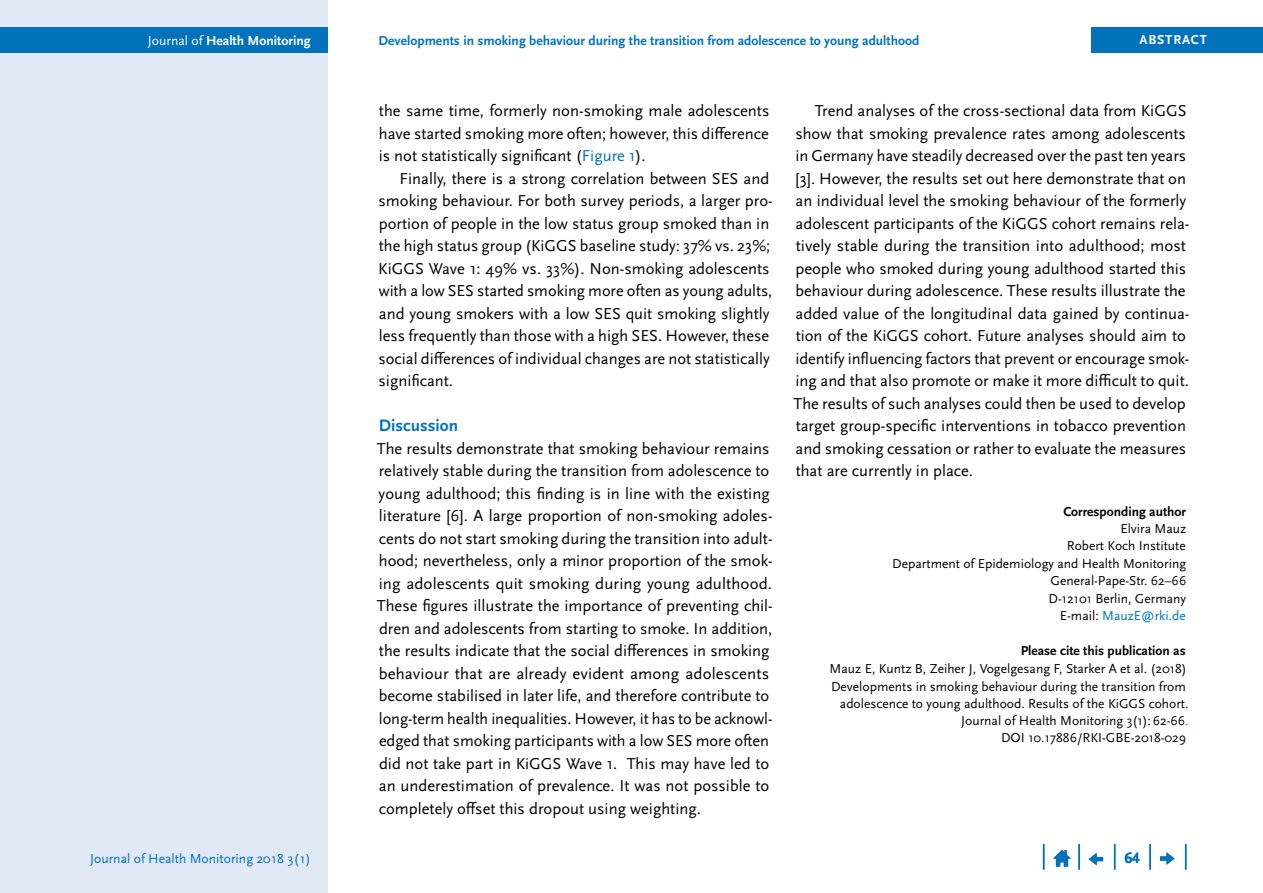
<style>
.page{position:relative;width:1263px;height:893px;background:#fff}
.page>*{position:absolute;margin:0;border:0;box-sizing:border-box;transform-origin:0 0}
.t1{font:700 17.25px "Scala Sans Pro";color:#0072bc}
.Copy_Einzug{font:16.5px/22.5px "Scala Sans Pro";color:#000}
.Copy{font:16.5px/22.5px "Scala Sans Pro";color:#000}
.t2{font:700 15.75px "Scala Sans Pro";color:#0072bc}
.t3{font:700 13.65px "Scala Sans Pro";color:#0072bc}
.t4{font:13.65px "Scala Sans Pro";color:#0072bc}
.t5{font:700 13.65px "Scala Sans Pro";color:#fff}
.Impressum_klein{font:13.5px/17.2px "Scala Sans Pro";color:#000;text-align:right}
.t6{font:700 13.5px "Scala Sans Pro";color:#000}
.Impressum_klein-2{font:13.5px "Scala Sans Pro";color:#0072bc}
.t7{font:700 13.5px "Scala Sans Pro";letter-spacing:.06em;color:#fff}
.s1{font-weight:400}
.s2{color:#0072bc}
.s3{color:#000}
.s4{color:#ec078b}
</style>
<div class="page">
<div style="left:0;top:0;width:327px;height:893px;background:#e1e8f6"></div>
<div style="left:1091px;top:28px;width:172px;height:25px;background:#0072bc"></div>
<div style="left:0;top:28px;width:327px;height:25px;background:#0072bc"></div>
<svg style="left:1185px;top:844px;width:1px;height:26px"></svg>
<hr style="left:1149px;top:844px;width:2px;height:26px;background:#0072bc">
<svg style="left:1114px;top:844px;width:1px;height:26px"></svg>
<hr style="left:1078px;top:844px;width:2px;height:26px;background:#0072bc">
<svg style="left:1043px;top:844px;width:1px;height:26px"></svg>
<svg style="left:1053px;top:850px;width:18px;height:17px"></svg>
<svg style="left:1089px;top:853px;width:14px;height:12px"></svg>
<svg style="left:1160px;top:852px;width:14px;height:13px"></svg>
<p class="t5" style="left:148px;top:33px;width:164px"><span class="s1">Journal of</span> Health Monitoring</p>
<p class="t4" style="left:90px;top:850px;width:222px">Journal of Health Monitoring 2018 3(1)</p>
<p class="t3" style="left:378px;top:33px;width:542px">Developments in smoking behaviour during the transition from adolescence to young adulthood</p>
<p class="t7" style="left:1139px;top:32px;width:69px">ABSTRACT</p>
<p class="Copy_Einzug" style="left:379px;top:99px;width:392px;text-align:justify">the same time, formerly non-smoking male adolescents have started smoking more often; however, this difference is not statistically significant (<span class="s2">Figure 1</span>).</p>
<p class="Copy_Einzug" style="left:378px;top:167px;width:396px;text-indent:21px">Finally, there is a strong correlation between SES and smoking behaviour. For both survey periods, a larger pro&shy;portion of people in the low status group smoked than in the high status group (KiGGS baseline study: 37% vs. 23%; KiGGS Wave 1: 49% vs. 33%). Non-smoking adolescents with a low SES started smoking more often as young adults, and young smokers with a low SES quit smoking slightly less frequently than those with a high SES. However, these social differences of individual changes are not statistically significant.</p>
<h2 class="t1" style="left:379px;top:415px;width:81px">Discussion</h2>
<p class="Copy" style="left:377px;top:437px;width:397px">The results demonstrate that smoking behaviour remains relatively stable during the transition from adolescence to young adulthood; this finding is in line with the existing literature [6]. A large proportion of non-smoking adoles&shy;cents do not start smoking during the transition into adult&shy;hood; nevertheless, only a minor proportion of the smok&shy;ing adolescents quit smoking during young adulthood.<br>These figures illustrate the importance of preventing chil&shy;dren and adolescents from starting to smoke. In addition, the results indicate that the social differences in smoking behaviour that are already evident among adolescents become stabilised in later life, and therefore contribute to long-term health inequalities. However, it has to be acknowl&shy;edged that smoking participants with a low SES more often did not take part in KiGGS Wave 1. This may have led to an underestimation of prevalence. It was not possible to completely offset this dropout using weighting.</p>
<p class="Copy_Einzug" style="left:794px;top:99px;width:397px;text-indent:21px">Trend analyses of the cross-sectional data from KiGGS show that smoking prevalence rates among adolescents in Germany have steadily decreased over the past ten years [3]. However, the results set out here demonstrate that on an individual level the smoking behaviour of the formerly adolescent participants of the KiGGS cohort remains rela&shy;tively stable during the transition into adulthood; most people who smoked during young adulthood started this behaviour during adolescence. These results illustrate the added value of the longitudinal data gained by continua&shy;tion of the KiGGS cohort. Future analyses should aim to identify influencing factors that prevent or encourage smok&shy;ing and that also promote or make it more difficult to quit.<br>The results of such analyses could then be used to develop target group-specific interventions in tobacco prevention and smoking cessation or rather to evaluate the measures that are currently in place.</p>
<h3 class="t6" style="left:1063px;top:503px;width:124px">Corresponding author</h3>
<p class="Impressum_klein" style="left:1120px;top:520px;width:68px">Elvira Mauz</p>
<p class="Impressum_klein" style="left:1067px;top:537px;width:120px">Robert Koch Institute</p>
<p class="Impressum_klein" style="left:892px;top:555px;width:295px">Department of Epidemiology and Health Monitoring</p>
<p class="Impressum_klein" style="left:1050px;top:572px;width:137px">General-Pape-Str. 62–66</p>
<p class="Impressum_klein" style="left:1048px;top:590px;width:139px">D-12101 Berlin, Germany</p>
<p class="Impressum_klein-2" style="left:1060px;top:608px;width:127px"><span class="s3">E-mail:</span> MauzE@rki.de</p>
<h3 class="t6" style="left:1021px;top:643px;width:166px">Please cite this publication as</h3>
<p class="Impressum_klein" style="left:829px;top:660px;width:360px">Mauz E, Kuntz B, Zeiher J, Vogelgesang F, Starker A et al. (2018)<br>Developments in smoking behaviour during the transition from adolescence to young adulthood. Results of the KiGGS cohort.<br>Journal of Health Monitoring 3(1):62-66<span class="s4">.<br></span>DOI 10.17886/RKI-GBE-2018-029</p>
<p class="t2" style="left:1124px;top:849px;width:17px">64</p>
</div>
